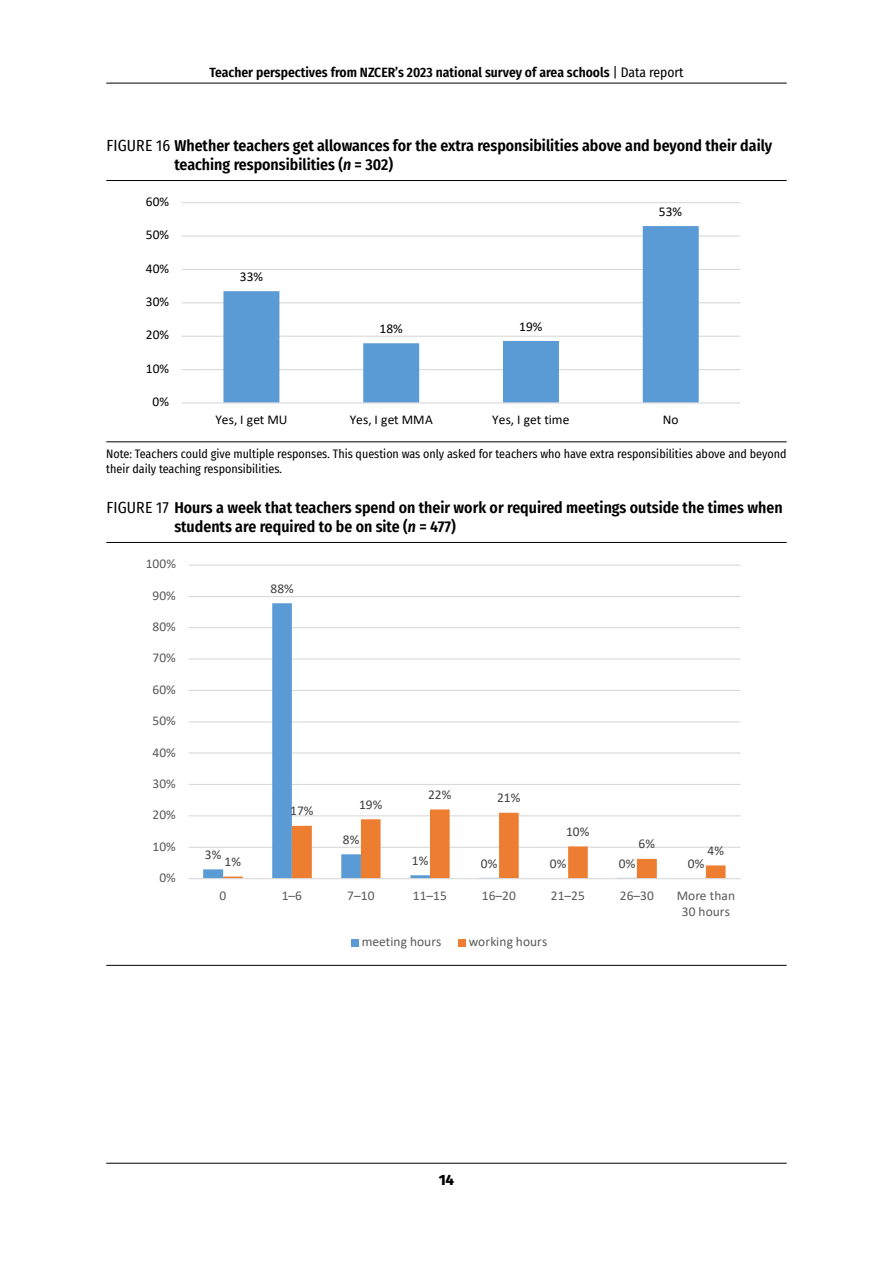
<style>
.page{position:relative;width:893px;height:1263px;background:#fff}
.page>*{position:absolute;margin:0;border:0;box-sizing:border-box;transform-origin:0 0}
.t1{font:600 15.75px/18.9px "Fira Sans Condensed";color:#000}
.t2{font:800 15px "Fira Sans";color:#000}
.t3{font:600 13.5px "Fira Sans Condensed";color:#000}
.t4{font:13.35px/16.4px "Calibri";letter-spacing:.005em;color:#595959;text-align:center}
.t5{font:13.35px "Calibri";letter-spacing:.005em;color:#000}
.t6{font:13.35px "Calibri";letter-spacing:.005em;color:#404040}
.t7{font:12px/14.4px "Fira Sans Condensed";color:#000}
.s1{font-weight:400}
.s2{font-style:italic}
</style>
<div class="page">
<hr style="left:106px;top:83px;width:681px;height:1px;background:#000">
<hr style="left:106px;top:1163px;width:681px;height:1px;background:#000">
<hr style="left:106px;top:180px;width:681px;height:1px;background:#000">
<hr style="left:106px;top:442px;width:681px;height:1px;background:#000">
<hr style="left:106px;top:542px;width:681px;height:1px;background:#000">
<hr style="left:106px;top:965px;width:681px;height:1px;background:#000">
<svg style="left:181px;top:202px;width:560px;height:202px"></svg>
<svg style="left:188px;top:564px;width:553px;height:383px"></svg>
<p class="t3" style="left:209px;top:61px;width:476px">Teacher perspectives from NZCER’s 2023 national survey of area schools <span class="s1">| Data report</span></p>
<p class="t1" style="left:174px;top:135px;width:599px;text-indent:-68px"><span class="s1">FIGURE 16</span> Whether teachers get allowances for the extra responsibilities above and beyond their daily teaching responsibilities (<span class="s2">n</span> = 302)</p>
<p class="t5" style="left:146px;top:192px;width:25px">60%</p>
<p class="t5" style="left:146px;top:226px;width:25px">50%</p>
<p class="t5" style="left:146px;top:259px;width:25px">40%</p>
<p class="t5" style="left:146px;top:292px;width:25px">30%</p>
<p class="t5" style="left:146px;top:326px;width:25px">20%</p>
<p class="t5" style="left:146px;top:359px;width:25px">10%</p>
<p class="t5" style="left:153px;top:392px;width:18px">0%</p>
<p class="t5" style="left:240px;top:267px;width:25px">33%</p>
<p class="t5" style="left:380px;top:319px;width:25px">18%</p>
<p class="t5" style="left:519px;top:317px;width:25px">19%</p>
<p class="t5" style="left:659px;top:202px;width:25px">53%</p>
<p class="t5" style="left:215px;top:410px;width:74px">Yes, I get MU</p>
<p class="t5" style="left:350px;top:410px;width:85px">Yes, I get MMA</p>
<p class="t5" style="left:492px;top:410px;width:79px">Yes, I get time</p>
<p class="t5" style="left:663px;top:410px;width:17px">No</p>
<p class="t7" style="left:106px;top:446px;width:682px">Note: Teachers could give multiple responses. This question was only asked for teachers who have extra responsibilities above and beyond their daily teaching responsibilities.</p>
<p class="t1" style="left:174px;top:497px;width:610px;text-indent:-68px"><span class="s1">FIGURE 17</span> Hours a week that teachers spend on their work or required meetings outside the times when students are required to be on site (<span class="s2">n</span> = 477)</p>
<p class="t4" style="left:146px;top:555px;width:32px">100%</p>
<p class="t4" style="left:153px;top:587px;width:25px">90%</p>
<p class="t4" style="left:153px;top:618px;width:25px">80%</p>
<p class="t4" style="left:153px;top:649px;width:25px">70%</p>
<p class="t4" style="left:153px;top:681px;width:25px">60%</p>
<p class="t4" style="left:153px;top:712px;width:25px">50%</p>
<p class="t4" style="left:153px;top:744px;width:25px">40%</p>
<p class="t4" style="left:153px;top:775px;width:25px">30%</p>
<p class="t4" style="left:153px;top:806px;width:25px">20%</p>
<p class="t4" style="left:153px;top:837px;width:25px">10%</p>
<p class="t4" style="left:159px;top:869px;width:18px">0%</p>
<p class="t6" style="left:270px;top:579px;width:25px">88%</p>
<p class="t6" style="left:290px;top:802px;width:25px">17%</p>
<p class="t6" style="left:359px;top:795px;width:25px">19%</p>
<p class="t6" style="left:428px;top:785px;width:25px">22%</p>
<p class="t6" style="left:497px;top:789px;width:25px">21%</p>
<p class="t6" style="left:566px;top:822px;width:25px">10%</p>
<p class="t6" style="left:343px;top:830px;width:18px">8%</p>
<p class="t6" style="left:638px;top:834px;width:18px">6%</p>
<p class="t6" style="left:707px;top:841px;width:18px">4%</p>
<p class="t6" style="left:205px;top:845px;width:18px">3%</p>
<p class="t6" style="left:225px;top:852px;width:18px">1%</p>
<p class="t6" style="left:412px;top:851px;width:18px">1%</p>
<p class="t6" style="left:481px;top:854px;width:18px">0%</p>
<p class="t6" style="left:550px;top:854px;width:18px">0%</p>
<p class="t6" style="left:619px;top:854px;width:18px">0%</p>
<p class="t6" style="left:688px;top:854px;width:18px">0%</p>
<p class="t4" style="left:220px;top:887px;width:8px">0</p>
<p class="t4" style="left:282px;top:887px;width:22px">1–6</p>
<p class="t4" style="left:347px;top:887px;width:29px">7–10</p>
<p class="t4" style="left:413px;top:887px;width:36px">11–15</p>
<p class="t4" style="left:482px;top:887px;width:36px">16–20</p>
<p class="t4" style="left:551px;top:887px;width:36px">21–25</p>
<p class="t4" style="left:620px;top:887px;width:36px">26–30</p>
<p class="t4" style="left:677px;top:887px;width:60px">More than<br>30 hours</p>
<p class="t4" style="left:362px;top:933px;width:81px">meeting hours</p>
<p class="t4" style="left:469px;top:933px;width:80px">working hours</p>
<p class="t2" style="left:439px;top:1167px;width:17px">14</p>
</div>
